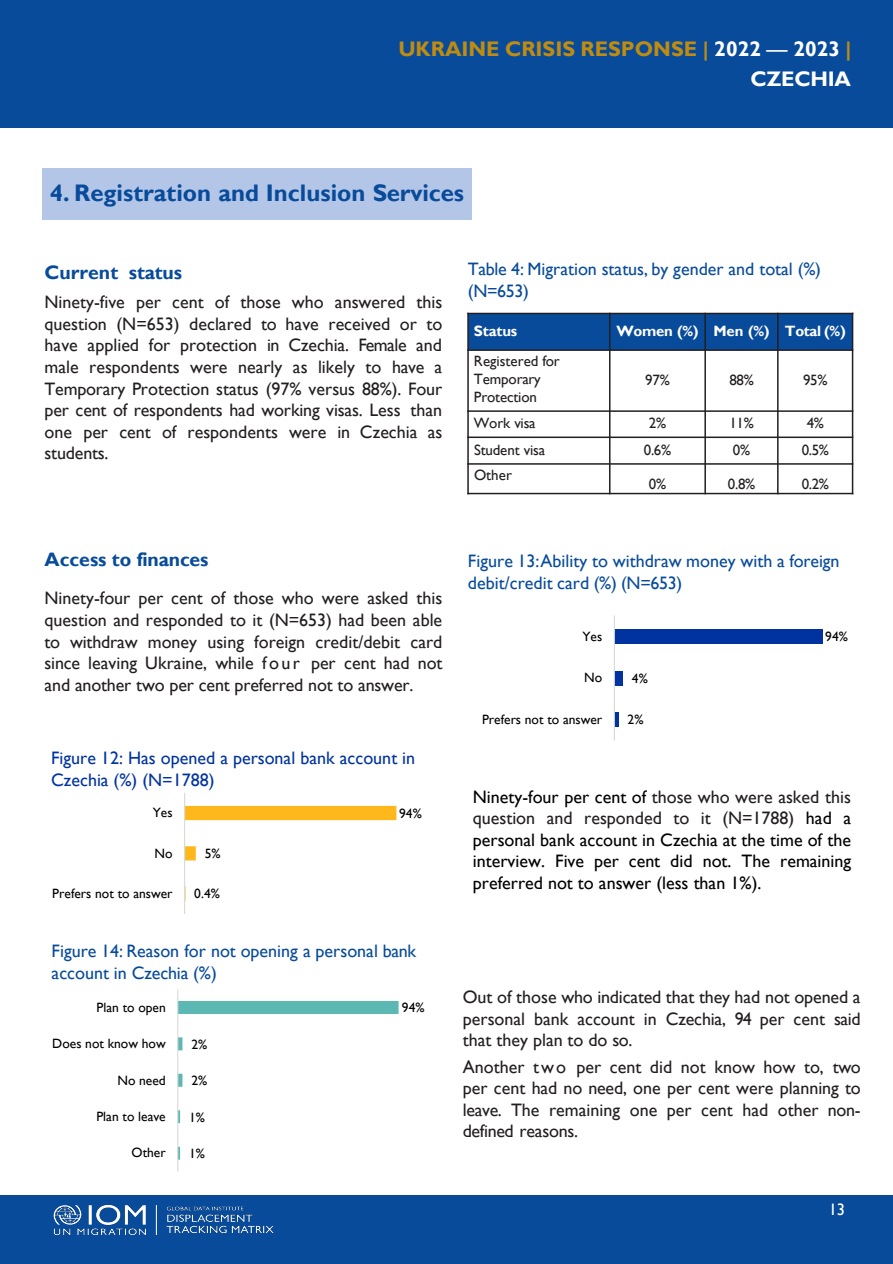
<style>
.page{position:relative;width:893px;height:1264px;background:#fff}
.page>*{position:absolute;margin:0;border:0;box-sizing:border-box;transform-origin:0 0}
.t1{font:700 24px "Gill Sans";color:#084b9a}
.t2{font:700 21px "Gill Sans";color:#bf8c11}
.t3{font:700 21px "Gill Sans";letter-spacing:-.01em;color:#fff}
.t4{font:700 19.5px "Gill Sans";letter-spacing:-.005em;color:#084b9a}
.t5{font:18px/21.6px "Gill Sans";color:#231f20;text-align:justify}
.t6{font:18px/21.6px "Gill Sans";color:#000;text-align:justify}
.t7{font:18px/21.6px "Gill Sans";color:#084b9a}
.t8{font:18px/21.6px "Gill Sans";color:#0033a0}
.t9{font:16.5px "Gill Sans";color:#fff}
.t10{font:15px/18px "Gill Sans";letter-spacing:-.01em;color:#231f20}
.t11{font:700 15px "Gill Sans";letter-spacing:-.02em;color:#fff}
.t12{font:13.5px "Gill Sans";color:#000}
.s1{color:#fff}
.s2{font-weight:400;color:#fff}
.s3{color:#231f20}
</style>
<div class="page">
<div style="left:0;top:0;width:892px;height:128px;background:#084b9a"></div>
<div style="left:0;top:1194px;width:892px;height:69px;background:#084b9a"></div>
<img style="left:53px;top:1204px;width:221px;height:32px">
<div style="left:42px;top:168px;width:430px;height:51px;background:#b4c6e7"></div>
<div style="left:468px;top:313px;width:141px;height:37px;background:#084b9a"></div>
<div style="left:609px;top:313px;width:96px;height:37px;background:#084b9a"></div>
<div style="left:705px;top:313px;width:72px;height:37px;background:#084b9a"></div>
<div style="left:777px;top:313px;width:75px;height:37px;background:#084b9a"></div>
<hr style="left:609px;top:313px;width:1px;height:181px;background:#231f20">
<hr style="left:704px;top:313px;width:2px;height:181px;background:#231f20">
<hr style="left:777px;top:313px;width:1px;height:181px;background:#231f20">
<hr style="left:467px;top:349px;width:386px;height:2px;background:#231f20">
<hr style="left:467px;top:410px;width:386px;height:2px;background:#231f20">
<hr style="left:467px;top:436px;width:386px;height:2px;background:#231f20">
<hr style="left:467px;top:463px;width:386px;height:1px;background:#231f20">
<hr style="left:467px;top:313px;width:2px;height:181px;background:#231f20">
<hr style="left:851px;top:313px;width:2px;height:181px;background:#231f20">
<hr style="left:467px;top:313px;width:386px;height:1px;background:#231f20">
<hr style="left:467px;top:492px;width:386px;height:2px;background:#231f20">
<div style="left:614px;top:629px;width:208px;height:14px;background:#0033a0"></div>
<div style="left:614px;top:670px;width:9px;height:15px;background:#0033a0"></div>
<hr style="left:614px;top:712px;width:4px;height:14px;background:#0033a0">
<hr style="left:613px;top:615px;width:2px;height:125px;background:#d9d9d9">
<svg style="left:185px;top:805px;width:211px;height:95px"></svg>
<hr style="left:184px;top:792px;width:1px;height:121px;background:#d9d9d9">
<svg style="left:178px;top:1000px;width:220px;height:159px"></svg>
<hr style="left:177px;top:989px;width:1px;height:182px;background:#d9d9d9">
<p class="t2" style="left:398px;top:36px;width:454px">UKRAINE CRISIS RESPONSE | <span class="s1">2022</span> <span class="s2">—</span> <span class="s1">2023</span> |</p>
<p class="t3" style="left:750px;top:66px;width:102px">CZECHIA</p>
<p class="t1" style="left:50px;top:179px;width:415px">4. Registration and Inclusion Services</p>
<p class="t4" style="left:45px;top:260px;width:139px">Current status</p>
<p class="t5" style="left:45px;top:291px;width:399px">Ninety-five per cent of those who answered this question (N=653) declared to have received or to have applied for protection in Czechia. Female and male respondents were nearly as likely to have a Temporary Protection status (97% versus 88%). Four per cent of respondents had working visas. Less than one per cent of respondents were in Czechia as students.</p>
<p class="t7" style="left:468px;top:258px;width:354px">Table 4: Migration status, by gender and total (%) (N=653)</p>
<p class="t11" style="left:474px;top:321px;width:45px">Status</p>
<p class="t11" style="left:616px;top:321px;width:84px">Women (%)</p>
<p class="t11" style="left:713px;top:321px;width:58px">Men (%)</p>
<p class="t11" style="left:784px;top:321px;width:62px">Total (%)</p>
<p class="t10" style="left:474px;top:352px;width:87px">Registered for<br>Temporary<br>Protection</p>
<p class="t10" style="left:645px;top:371px;width:26px">97%</p>
<p class="t10" style="left:729px;top:371px;width:26px">88%</p>
<p class="t10" style="left:803px;top:371px;width:26px">95%</p>
<p class="t10" style="left:474px;top:414px;width:63px">Work visa</p>
<p class="t10" style="left:649px;top:414px;width:19px">2%</p>
<p class="t10" style="left:729px;top:414px;width:26px">11%</p>
<p class="t10" style="left:806px;top:414px;width:19px">4%</p>
<p class="t10" style="left:474px;top:441px;width:73px">Student visa</p>
<p class="t10" style="left:643px;top:441px;width:29px">0.6%</p>
<p class="t10" style="left:733px;top:441px;width:19px">0%</p>
<p class="t10" style="left:801px;top:441px;width:29px">0.5%</p>
<p class="t10" style="left:474px;top:466px;width:39px">Other</p>
<p class="t10" style="left:649px;top:475px;width:19px">0%</p>
<p class="t10" style="left:727px;top:475px;width:29px">0.8%</p>
<p class="t10" style="left:801px;top:475px;width:29px">0.2%</p>
<p class="t4" style="left:45px;top:547px;width:165px">Access to finances</p>
<p class="t5" style="left:45px;top:587px;width:399px">Ninety-four per cent of those who were asked this question and responded to it (N=653) had been able to withdraw money using foreign credit/debit card since leaving Ukraine, while four per cent had not and another two per cent preferred not to answer.</p>
<p class="t8" style="left:51px;top:747px;width:365px">Figure 12: Has opened a personal bank account in<br>Czechia (%) (N=1788)</p>
<p class="t12" style="left:399px;top:805px;width:24px">94%</p>
<p class="t12" style="left:205px;top:845px;width:17px">5%</p>
<p class="t12" style="left:194px;top:885px;width:27px">0.4%</p>
<p class="t12" style="left:153px;top:804px;width:21px">Yes</p>
<p class="t12" style="left:154px;top:845px;width:20px">No</p>
<p class="t12" style="left:52px;top:885px;width:122px">Prefers not to answer</p>
<p class="t7" style="left:52px;top:940px;width:366px">Figure 14: Reason for not opening a personal bank account in Czechia (%)</p>
<p class="t12" style="left:96px;top:999px;width:71px">Plan to open</p>
<p class="t12" style="left:52px;top:1035px;width:115px">Does not know how</p>
<p class="t12" style="left:117px;top:1071px;width:50px">No need</p>
<p class="t12" style="left:96px;top:1108px;width:71px">Plan to leave</p>
<p class="t12" style="left:132px;top:1144px;width:36px">Other</p>
<p class="t12" style="left:191px;top:1035px;width:17px">2%</p>
<p class="t12" style="left:191px;top:1072px;width:17px">2%</p>
<p class="t12" style="left:189px;top:1108px;width:17px">1%</p>
<p class="t12" style="left:189px;top:1145px;width:17px">1%</p>
<p class="t12" style="left:402px;top:999px;width:24px">94%</p>
<p class="t7" style="left:468px;top:550px;width:373px">Figure 13:Ability to withdraw money with a foreign debit/credit card (%) (N=653)</p>
<p class="t12" style="left:582px;top:628px;width:21px">Yes</p>
<p class="t12" style="left:584px;top:669px;width:20px">No</p>
<p class="t12" style="left:482px;top:711px;width:122px">Prefers not to answer</p>
<p class="t12" style="left:632px;top:670px;width:17px">4%</p>
<p class="t12" style="left:627px;top:711px;width:17px">2%</p>
<p class="t12" style="left:825px;top:628px;width:24px">94%</p>
<p class="t6" style="left:473px;top:785px;width:380px">Ninety-four per cent of <span class="s3">those who were asked this question and responded to it (N=1788)</span> had a personal bank account in Czechia at the time of the interview. Five per cent did not. The remaining preferred not to answer (less than 1%).</p>
<p class="t5" style="left:463px;top:986px;width:399px">Out of those who indicated that they had not opened a personal bank account in Czechia, 94 per cent said that they plan to do so.</p>
<p class="t5" style="left:463px;top:1055px;width:399px">Another two per cent did not know how to, two per cent had no need, one per cent were planning to leave. The remaining one per cent had other non&shy;defined reasons.</p>
<p class="t9" style="left:828px;top:1199px;width:18px">13</p>
</div>
